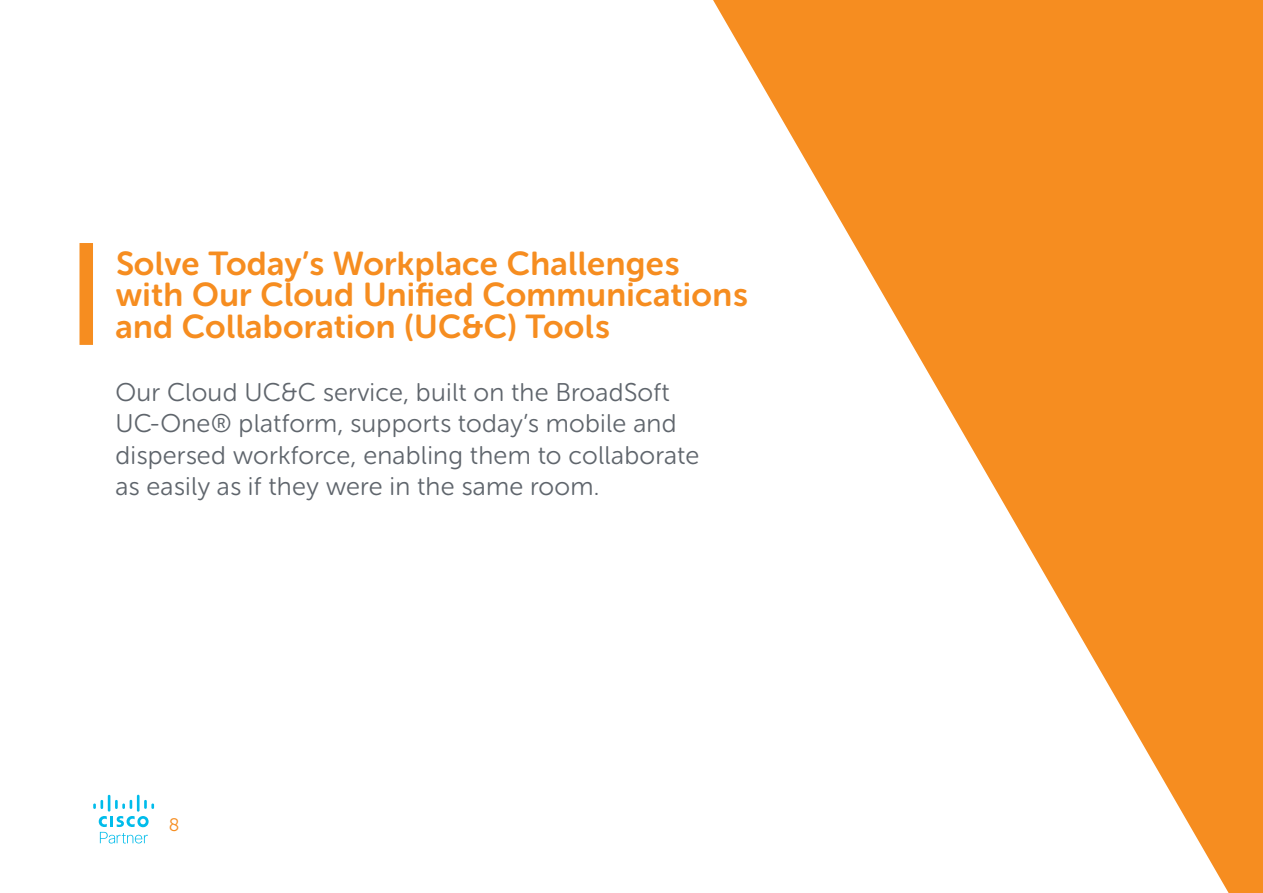
<style>
.page{position:relative;width:1263px;height:893px;background:#fff}
.page>*{position:absolute;margin:0;border:0;box-sizing:border-box;transform-origin:0 0}
.t1{font:33px/31.5px "Museo Sans Rounded 700";letter-spacing:.01em;color:#f68d20}
.t2{font:25.5px/31.5px "Museo Sans Rounded 300";letter-spacing:.01em;color:#5f656c}
.t3{font:18px "Museo Sans Rounded 300";color:#f68d20}
</style>
<div class="page">
<svg style="left:93px;top:795px;width:61px;height:49px"></svg>
<svg style="left:713px;top:0;width:550px;height:893px;fill:#f68d20"></svg>
<div style="left:80px;top:243px;width:13px;height:102px;background:#f68d20"></div>
<p class="t1" style="left:115px;top:247px;width:633px">Solve Today’s Workplace Challenges with Our Cloud Unified Communications and Collaboration (UC&amp;C) Tools</p>
<p class="t2" style="left:115px;top:376px;width:585px">Our Cloud UC&amp;C service, built on the BroadSoft UC-One® platform, supports today’s mobile and dispersed workforce, enabling them to collaborate as easily as if they were in the same room.</p>
<p class="t3" style="left:169px;top:815px;width:12px">8</p>
</div>
